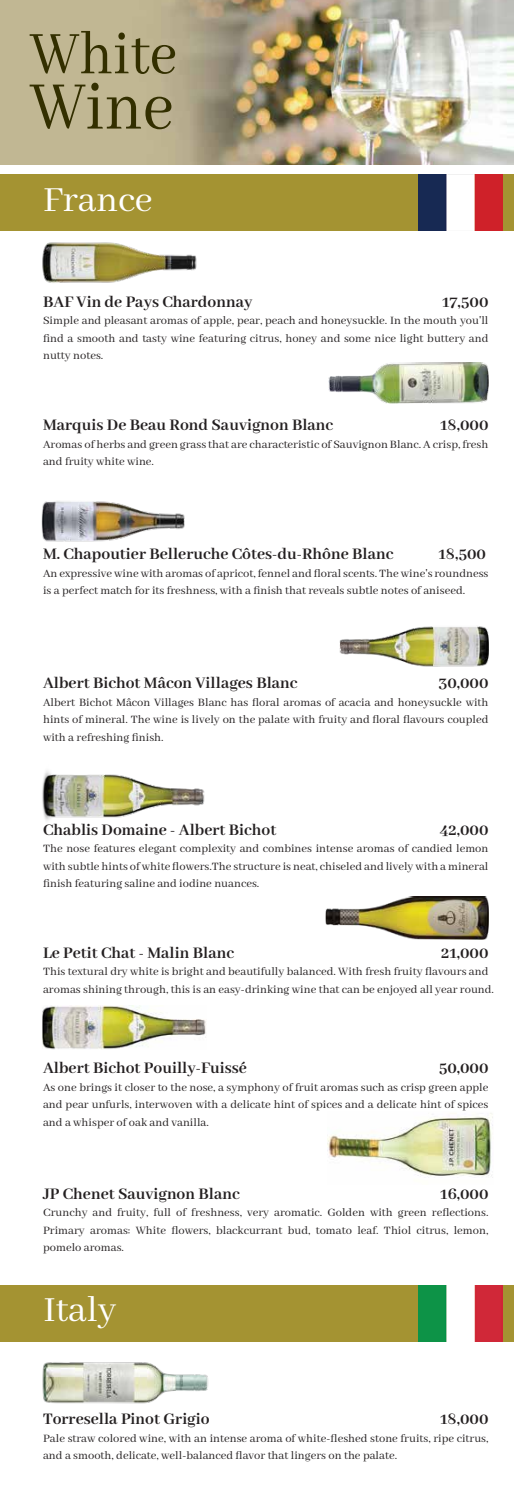
<style>
.page{position:relative;width:514px;height:1489px;background:#fff}
.page>*{position:absolute;margin:0;border:0;box-sizing:border-box;transform-origin:0 0}
.t1{font:75px "Abhaya Libre";color:#332f00;scale:.91 1}
.t2{font:66.62px "Abhaya Libre";color:#332f00;scale:.91 1}
.t3{font:39.25px "Abhaya Libre";color:#fff}
.t4{font:700 17.5px "Abhaya Libre";color:#231f20}
.t5{font:12.5px/17.5px "Abhaya Libre";color:#231f20;text-align:justify}
</style>
<div class="page">
<img style="left:329px;top:363px;width:159px;height:40px">
<div style="left:0;top:174px;width:514px;height:56px;background:#a49332"></div>
<img style="left:418px;top:174px;width:84px;height:56px">
<div style="left:0;top:1285px;width:514px;height:56px;background:#a49332"></div>
<img style="left:42px;top:242px;width:155px;height:41px">
<img style="left:42px;top:501px;width:143px;height:41px">
<img style="left:340px;top:626px;width:148px;height:41px">
<img style="left:42px;top:771px;width:163px;height:50px">
<img style="left:325px;top:896px;width:163px;height:43px">
<img style="left:418px;top:1285px;width:84px;height:56px">
<img style="left:42px;top:1362px;width:166px;height:42px">
<img style="left:0;top:0;width:514px;height:165px">
<img style="left:42px;top:1005px;width:164px;height:44px">
<img style="left:328px;top:1113px;width:165px;height:65px">
<h2 class="t2" style="left:30px;top:18px;width:163px">White</h2>
<h1 class="t1" style="left:30px;top:66px;width:159px">Wine</h1>
<h3 class="t3" style="left:43px;top:178px;width:111px">France</h3>
<h3 class="t4" style="left:43px;top:292px;width:211px">BAF Vin de Pays Chardonnay</h3>
<h3 class="t4" style="left:442px;top:292px;width:48px">17,500</h3>
<p class="t5" style="left:43px;top:312px;width:447px">Simple and pleasant aromas of apple, pear, peach and honeysuckle. In the mouth you'll find a smooth and tasty wine featuring citrus, honey and some nice light buttery and nutty notes.</p>
<h3 class="t4" style="left:43px;top:415px;width:292px">Marquis De Beau Rond Sauvignon Blanc</h3>
<h3 class="t4" style="left:440px;top:415px;width:50px">18,000</h3>
<p class="t5" style="left:43px;top:435px;width:447px">Aromas of herbs and green grass that are characteristic of Sauvignon Blanc. A crisp, fresh and fruity white wine.</p>
<h3 class="t4" style="left:43px;top:544px;width:352px">M. Chapoutier Belleruche Côtes-du-Rhône Blanc</h3>
<h3 class="t4" style="left:438px;top:544px;width:49px">18,500</h3>
<p class="t5" style="left:43px;top:564px;width:447px">An expressive wine with aromas of apricot, fennel and floral scents. The wine's roundness is a perfect match for its freshness, with a finish that reveals subtle notes of aniseed.</p>
<h3 class="t4" style="left:43px;top:673px;width:256px">Albert Bichot Mâcon Villages Blanc</h3>
<h3 class="t4" style="left:438px;top:673px;width:52px">30,000</h3>
<p class="t5" style="left:43px;top:693px;width:447px">Albert Bichot Mâcon Villages Blanc has floral aromas of acacia and honeysuckle with hints of mineral. The wine is lively on the palate with fruity and floral flavours coupled with a refreshing finish.</p>
<h3 class="t4" style="left:43px;top:820px;width:235px">Chablis Domaine - Albert Bichot</h3>
<h3 class="t4" style="left:439px;top:820px;width:50px">42,000</h3>
<p class="t5" style="left:43px;top:840px;width:447px">The nose features elegant complexity and combines intense aromas of candied lemon with subtle hints of white flowers.The structure is neat, chiseled and lively with a mineral finish featuring saline and iodine nuances.</p>
<h3 class="t4" style="left:43px;top:943px;width:192px">Le Petit Chat - Malin Blanc</h3>
<h3 class="t4" style="left:441px;top:943px;width:49px">21,000</h3>
<p class="t5" style="left:43px;top:963px;width:452px">This textural dry white is bright and beautifully balanced. With fresh fruity flavours and aromas shining through, this is an easy-drinking wine that can be enjoyed all year round.</p>
<h3 class="t4" style="left:43px;top:1058px;width:205px">Albert Bichot Pouilly-Fuissé</h3>
<h3 class="t4" style="left:439px;top:1058px;width:51px">50,000</h3>
<p class="t5" style="left:43px;top:1078px;width:447px">As one brings it closer to the nose, a symphony of fruit aromas such as crisp green apple and pear unfurls, interwoven with a delicate hint of spices and a delicate hint of spices and a whisper of oak and vanilla.</p>
<h3 class="t4" style="left:43px;top:1184px;width:198px">JP Chenet Sauvignon Blanc</h3>
<h3 class="t4" style="left:440px;top:1184px;width:50px">16,000</h3>
<p class="t5" style="left:43px;top:1204px;width:447px">Crunchy and fruity, full of freshness, very aromatic. Golden with green reflections.<br>Primary aromas: White flowers, blackcurrant bud, tomato leaf. Thiol citrus, lemon, pomelo aromas.</p>
<h3 class="t3" style="left:43px;top:1288px;width:75px">Italy</h3>
<h3 class="t4" style="left:43px;top:1409px;width:168px">Torresella Pinot Grigio</h3>
<h3 class="t4" style="left:440px;top:1409px;width:50px">18,000</h3>
<p class="t5" style="left:43px;top:1429px;width:447px">Pale straw colored wine, with an intense aroma of white-fleshed stone fruits, ripe citrus, and a smooth, delicate, well-balanced flavor that lingers on the palate.</p>
</div>
